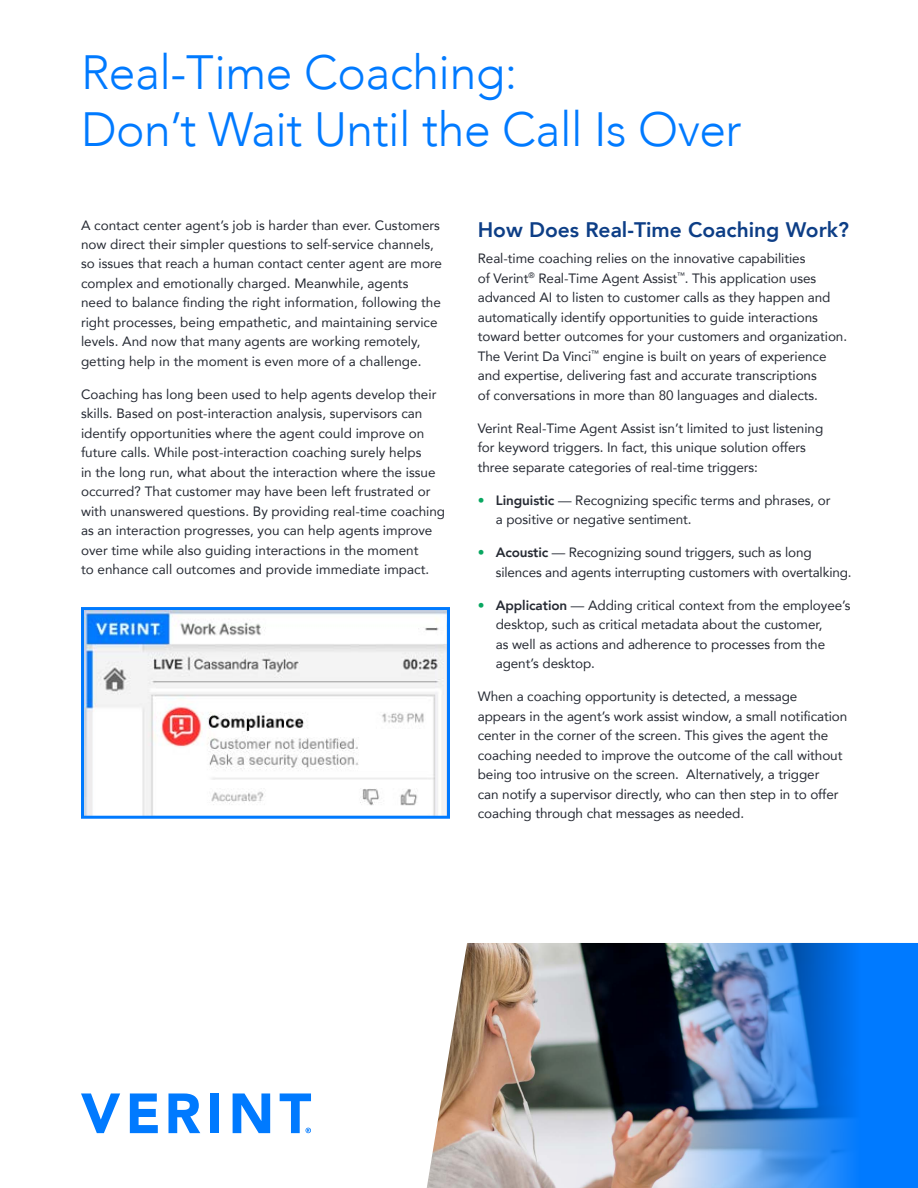
<style>
.page{position:relative;width:918px;height:1188px;background:#fff}
.page>*{position:absolute;margin:0;border:0;box-sizing:border-box;transform-origin:0 0}
.t1{font:300 48px/57.6px "Avenir";letter-spacing:-.01em;color:#007aff}
.t2{font:800 21px "Avenir";color:#0d3e86}
.t3{font:13.5px/19.5px "Avenir";letter-spacing:-.005em;color:#262a33}
.s1{color:#09a761}
.s2{font-weight:800}
</style>
<div class="page">
<svg style="left:81px;top:1093px;width:39px;height:40px"></svg>
<svg style="left:130px;top:1093px;width:28px;height:40px"></svg>
<svg style="left:169px;top:1093px;width:31px;height:40px"></svg>
<div style="left:210px;top:1093px;width:9px;height:40px;background:#007aff"></div>
<svg style="left:233px;top:1093px;width:37px;height:40px"></svg>
<svg style="left:280px;top:1093px;width:31px;height:40px"></svg>
<img style="left:427px;top:943px;width:146px;height:245px">
<img style="left:573px;top:943px;width:345px;height:245px">
<img style="left:85px;top:611px;width:361px;height:204px">
<div style="left:81px;top:607px;width:369px;height:212px;border:3px solid #007aff"></div>
<h1 class="t1" style="left:81px;top:44px;width:662px">Real-Time Coaching:<br>Don’t Wait Until the Call Is Over</h1>
<p class="t3" style="left:81px;top:215px;width:363px">A contact center agent’s job is harder than ever. Customers now direct their simpler questions to self-service channels, so issues that reach a human contact center agent are more complex and emotionally charged. Meanwhile, agents need to balance finding the right information, following the right processes, being empathetic, and maintaining service levels. And now that many agents are working remotely, getting help in the moment is even more of a challenge.</p>
<p class="t3" style="left:81px;top:384px;width:366px">Coaching has long been used to help agents develop their skills. Based on post-interaction analysis, supervisors can identify opportunities where the agent could improve on future calls. While post-interaction coaching surely helps<br>in the long run, what about the interaction where the issue occurred? That customer may have been left frustrated or with unanswered questions. By providing real-time coaching as an interaction progresses, you can help agents improve over time while also guiding interactions in the moment<br>to enhance call outcomes and provide immediate impact.</p>
<h2 class="t2" style="left:478px;top:213px;width:373px">How Does Real-Time Coaching Work?</h2>
<p class="t3" style="left:478px;top:248px;width:371px">Real-time coaching relies on the innovative capabilities<br>of Verint<sup>®</sup> Real-Time Agent Assist<sup>™</sup>. This application uses advanced AI to listen to customer calls as they happen and automatically identify opportunities to guide interactions toward better outcomes for your customers and organization.<br>The Verint Da Vinci<sup>™</sup> engine is built on years of experience and expertise, delivering fast and accurate transcriptions<br>of conversations in more than 80 languages and dialects.</p>
<p class="t3" style="left:478px;top:418px;width:347px">Verint Real-Time Agent Assist isn’t limited to just listening for keyword triggers. In fact, this unique solution offers three separate categories of real-time triggers:</p>
<p class="t3" style="left:496px;top:490px;width:336px;text-indent:-18px"><span class="s1">•</span> <span class="s2">Linguistic</span> — Recognizing specific terms and phrases, or a positive or negative sentiment.</p>
<p class="t3" style="left:496px;top:542px;width:357px;text-indent:-18px"><span class="s1">•</span> <span class="s2">Acoustic</span> — Recognizing sound triggers, such as long silences and agents interrupting customers with overtalking.</p>
<p class="t3" style="left:496px;top:595px;width:356px;text-indent:-18px"><span class="s1">•</span> <span class="s2">Application</span> — Adding critical context from the employee’s desktop, such as critical metadata about the customer,<br>as well as actions and adherence to processes from the agent’s desktop.</p>
<p class="t3" style="left:478px;top:686px;width:371px">When a coaching opportunity is detected, a message appears in the agent’s work assist window, a small notification center in the corner of the screen. This gives the agent the coaching needed to improve the outcome of the call without being too intrusive on the screen. Alternatively, a trigger<br>can notify a supervisor directly, who can then step in to offer coaching through chat messages as needed.</p>
</div>
